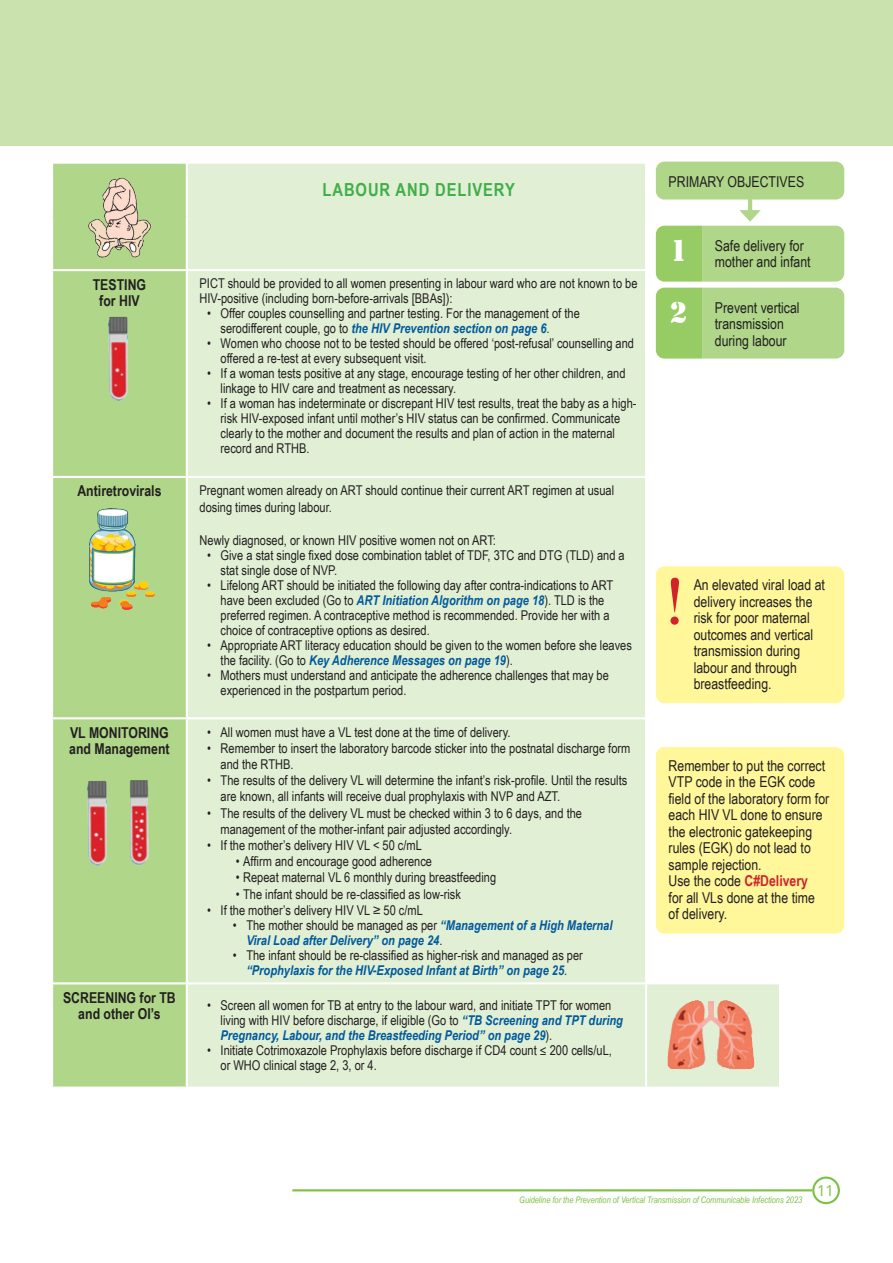
<style>
.page{position:relative;width:893px;height:1263px;background:#fff}
.page>*{position:absolute;margin:0;border:0;box-sizing:border-box;transform-origin:0 0}
.Normal_text_white{font:69px "Bask Old Face";color:#d1232a}
.t1{font:31.5px "Stencil";color:#fff}
.Text_HEAD{font:700 18px "Arial Narrow";letter-spacing:.05em;color:#40ae49}
.Normal_text{font:15px/16.5px "Arial Narrow";color:#231f20}
.Normal_text-2{font:700 15px/16.5px "Arial Narrow";color:#231f20;text-align:center}
.t2{font:15px "Open Sans";color:#7bc142}
.Normal_text-3{font:13.5px/15px "Arial Narrow";color:#231f20}
.t3{font:italic 700 13.5px/15px "Arial Narrow";color:#015a9d}
.t4{font:italic 9px "Arial Narrow";color:#7bc142}
.s1{font-weight:700;font-style:italic;color:#015a9d}
.s2{font-weight:400;font-style:normal;color:#231f20}
.s3{font-family:"Calibri"}
.s4{font-weight:700;color:#d1232a}
</style>
<div class="page">
<hr style="left:0;top:0;width:2px;height:145px;background:#c9e2ae">
<div style="left:2px;top:0;width:891px;height:145px;background:#c9e2ae"></div>
<hr style="left:292px;top:1189px;width:520px;height:2px;background:#7bc142">
<div style="left:812px;top:1176px;width:28px;height:28px;border:2px solid #7bc142;border-radius:50%"></div>
<div style="left:53px;top:164px;width:133px;height:922px;background:#afd689"></div>
<svg style="left:188px;top:164px;width:591px;height:922px;fill:#e1efd4"></svg>
<hr style="left:51px;top:269px;width:136px;height:2px;background:#fff">
<hr style="left:646px;top:269px;width:135px;height:2px;background:#fff">
<hr style="left:51px;top:476px;width:136px;height:2px;background:#fff">
<hr style="left:646px;top:476px;width:135px;height:2px;background:#fff">
<hr style="left:645px;top:478px;width:2px;height:239px;background:#fff">
<hr style="left:51px;top:717px;width:136px;height:2px;background:#fff">
<hr style="left:645px;top:719px;width:2px;height:263px;background:#fff">
<hr style="left:51px;top:982px;width:136px;height:2px;background:#fff">
<hr style="left:645px;top:984px;width:2px;height:102px;background:#fff">
<hr style="left:187px;top:717px;width:459px;height:2px;background:#fff">
<hr style="left:646px;top:717px;width:135px;height:2px;background:#fff">
<hr style="left:187px;top:982px;width:459px;height:2px;background:#fff">
<hr style="left:646px;top:982px;width:135px;height:2px;background:#fff">
<hr style="left:645px;top:164px;width:2px;height:52px;background:#fff">
<hr style="left:645px;top:216px;width:2px;height:53px;background:#fff">
<hr style="left:187px;top:269px;width:459px;height:2px;background:#fff">
<hr style="left:645px;top:271px;width:2px;height:205px;background:#fff">
<hr style="left:187px;top:476px;width:459px;height:2px;background:#fff">
<img style="left:86px;top:171px;width:67px;height:91px">
<img style="left:98px;top:311px;width:43px;height:100px">
<img style="left:85px;top:509px;width:69px;height:101px">
<img style="left:77px;top:776px;width:42px;height:100px">
<img style="left:119px;top:774px;width:43px;height:100px">
<img style="left:659px;top:995px;width:101px;height:81px">
<hr style="left:748px;top:172px;width:4px;height:42px;background:#afd689">
<div style="left:656px;top:162px;width:188px;height:38px;background:#afd689;border-radius:9px"></div>
<svg style="left:656px;top:210px;width:188px;height:72px"></svg>
<svg style="left:656px;top:288px;width:188px;height:71px"></svg>
<div style="left:656px;top:566px;width:188px;height:137px;background:#fff79a;border-radius:9px"></div>
<div style="left:656px;top:747px;width:188px;height:186px;background:#fff79a;border-radius:9px"></div>
<p class="Text_HEAD" style="left:323px;top:176px;width:194px">LABOUR AND DELIVERY</p>
<p class="Normal_text-2" style="left:93px;top:275px;width:55px">TESTING for HIV</p>
<p class="Normal_text-3" style="left:200px;top:276px;width:439px">PICT should be provided to all women presenting in labour ward who are not known to be<br>HIV-positive (including born-before-arrivals [BBAs]):</p>
<p class="Normal_text-3" style="left:221px;top:306px;width:361px;text-indent:-14px">• Offer couples counselling and partner testing. For the management of the serodifferent couple, go to <span class="s1">the HIV Prevention section on page 6</span>.</p>
<p class="Normal_text-3" style="left:221px;top:336px;width:415px;text-indent:-14px">• Women who choose not to be tested should be offered ‘post-refusal’ counselling and offered a re-test at every subsequent visit.</p>
<p class="Normal_text-3" style="left:221px;top:366px;width:406px;text-indent:-14px">• If a woman tests positive at any stage, encourage testing of her other children, and linkage to HIV care and treatment as necessary.</p>
<p class="Normal_text-3" style="left:221px;top:396px;width:417px;text-indent:-14px">• If a woman has indeterminate or discrepant HIV test results, treat the baby as a high&shy;risk HIV-exposed infant until mother’s HIV status can be confirmed. Communicate clearly to the mother and document the results and plan of action in the maternal record and RTHB.</p>
<p class="Normal_text-2" style="left:77px;top:482px;width:86px">Antiretrovirals</p>
<p class="Normal_text-3" style="left:200px;top:482px;width:416px;line-height:16.5px">Pregnant women already on ART should continue their current ART regimen at usual dosing times during labour.</p>
<p class="Normal_text-3" style="left:200px;top:532px;width:298px">Newly diagnosed, or known HIV positive women not on ART:</p>
<p class="Normal_text-3" style="left:221px;top:547px;width:406px;text-indent:-14px">• Give a stat single fixed dose combination tablet of TDF, 3TC and DTG (TLD) and a stat single dose of NVP.</p>
<p class="Normal_text-3" style="left:221px;top:577px;width:394px;text-indent:-14px">• Lifelong ART should be initiated the following day after contra-indications to ART have been excluded (Go to <span class="s1">ART Initiation Algorithm on page 18</span>). TLD is the preferred regimen. A contraceptive method is recommended. Provide her with a choice of contraceptive options as desired.</p>
<p class="Normal_text-3" style="left:221px;top:637px;width:413px;text-indent:-14px">• Appropriate ART literacy education should be given to the women before she leaves the facility. (Go to <span class="s1">Key Adherence Messages on page 19</span>).</p>
<p class="Normal_text-3" style="left:221px;top:667px;width:390px;text-indent:-14px">• Mothers must understand and anticipate the adherence challenges that may be experienced in the postpartum period.</p>
<p class="Normal_text-2" style="left:69px;top:723px;width:102px;text-align:left">VL MONITORING and Management</p>
<p class="Normal_text-3" style="left:207px;top:724px;width:305px">• All women must have a VL test done at the time of delivery.</p>
<p class="Normal_text-3" style="left:221px;top:739px;width:411px;line-height:16.2px;text-indent:-14px">• Remember to insert the laboratory barcode sticker into the postnatal discharge form and the RTHB.</p>
<p class="Normal_text-3" style="left:221px;top:772px;width:408px;line-height:16.2px;text-indent:-14px">• The results of the delivery VL will determine the infant’s risk-profile. Until the results are known, all infants will receive dual prophylaxis with NVP and AZT.</p>
<p class="Normal_text-3" style="left:221px;top:804px;width:363px;line-height:16.2px;text-indent:-14px">• The results of the delivery VL must be checked within 3 to 6 days, and the management of the mother-infant pair adjusted accordingly.</p>
<p class="Normal_text-3" style="left:207px;top:837px;width:216px">• If the mother’s delivery HIV VL &lt; 50 c/mL</p>
<p class="Normal_text-3" style="left:236px;top:853px;width:198px">• Affirm and encourage good adherence</p>
<p class="Normal_text-3" style="left:236px;top:870px;width:262px">• Repeat maternal VL 6 monthly during breastfeeding</p>
<p class="Normal_text-3" style="left:236px;top:886px;width:227px">• The infant should be re-classified as low-risk</p>
<p class="Normal_text-3" style="left:207px;top:902px;width:217px">• If the mother’s delivery HIV VL ≥ 50 c/mL</p>
<p class="t3" style="left:246px;top:917px;width:368px;text-indent:-14px"><span class="s2">• The mother should be managed as per</span> “Management of a High Maternal<br>Viral Load after Delivery” on page 24<span class="s2">.</span></p>
<p class="Normal_text-3" style="left:233px;top:947px;width:352px;text-align:center">• The infant should be re-classified as higher-risk and managed as per <span class="s1">“Prophylaxis for the HIV-Exposed Infant at Birth” on page 25</span>.</p>
<p class="Normal_text-2" style="left:63px;top:988px;width:114px">SCREENING for TB and other OI’s</p>
<p class="Normal_text-3" style="left:221px;top:998px;width:404px;text-indent:-14px">• Screen all women for TB at entry to the labour ward, and initiate TPT for women living with HIV before discharge, if eligible (Go to <span class="s1">“TB Screening and TPT during<br>Pregnancy, Labour, and the Breastfeeding Period” on page 29</span>).</p>
<p class="Normal_text-3" style="left:221px;top:1043px;width:393px;text-indent:-14px">• Initiate Cotrimoxazole Prophylaxis before discharge if CD4 count <span class="s3">≤</span> 200 cells/uL, or WHO clinical stage 2, 3, or 4.</p>
<p class="Normal_text" style="left:669px;top:173px;width:137px">PRIMARY OBJECTIVES</p>
<p class="t1" style="left:670px;top:232px;width:20px">1</p>
<p class="t1" style="left:670px;top:294px;width:20px">2</p>
<p class="Normal_text" style="left:715px;top:237px;width:97px">Safe delivery for mother and infant</p>
<p class="Normal_text" style="left:715px;top:299px;width:86px">Prevent vertical transmission during labour</p>
<p class="Normal_text_white" style="left:666px;top:563px;width:19px">!</p>
<p class="Normal_text" style="left:694px;top:576px;width:133px">An elevated viral load at</p>
<p class="Normal_text" style="left:694px;top:592px;width:120px">delivery increases the</p>
<p class="Normal_text" style="left:694px;top:609px;width:118px">risk for poor maternal</p>
<p class="Normal_text" style="left:694px;top:625px;width:121px">outcomes and vertical transmission during labour and through breastfeeding.</p>
<p class="Normal_text" style="left:669px;top:757px;width:162px">Remember to put the correct<br>VTP code in the EGK code field of the laboratory form for each HIV VL done to ensure the electronic gatekeeping rules (EGK) do not lead to sample rejection.</p>
<p class="Normal_text" style="left:669px;top:872px;width:148px">Use the code <span class="s4">C#Delivery </span>for all VLs done at the time of delivery.</p>
<p class="t4" style="left:519px;top:1193px;width:284px">Guideline for the Prevention of Vertical Transmission of Communicable Infections 2023</p>
<p class="t2" style="left:817px;top:1180px;width:19px">11</p>
</div>
